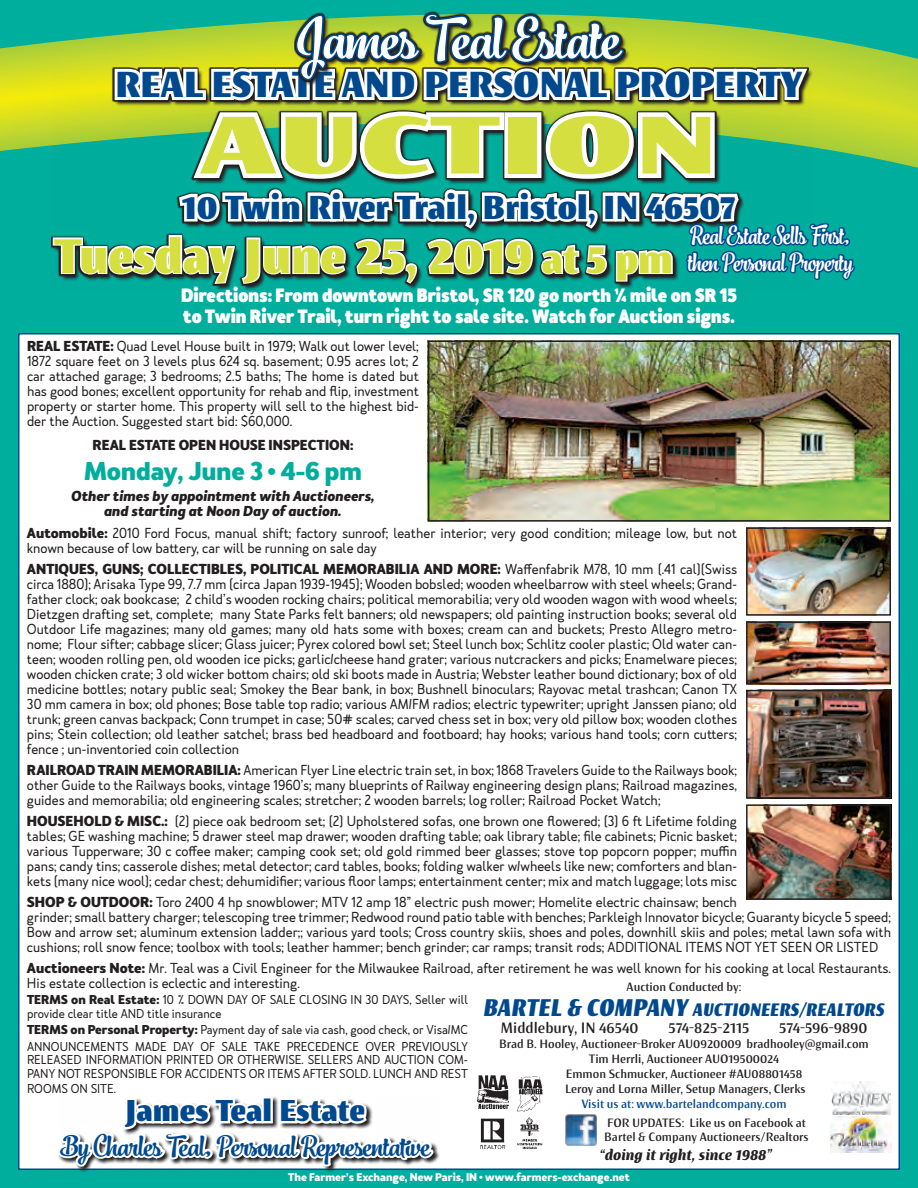
<style>
.page{position:relative;width:918px;height:1188px;background:#00ae9d}
.page>*{position:absolute;margin:0;border:0;box-sizing:border-box;transform-origin:0 0}
.t1{font:900 81px "Artigua";color:#d5df3f;scale:1.5 1}
.t2{font:700 54px "Jazz Script 1";color:#fff}
.t3{font:900 48px "Artigua";color:#d5df3f}
.t4{font:900 36px "Artigua";color:#01498e}
.t5{font:900 33px "Artigua";color:#01498e}
.t6{font:900 30px "Artigua";color:#01498e}
.t7{font:700 27px "Jazz Script 1";color:#01498e}
.t8{font:700 24px/27px "Jazz Script 1";color:#fff;scale:.9 1}
.t9{font:700 24px "Merlo Neue";color:#00ae9d}
.t10{font:900 18px/21px "Merlo Neue";color:#fff;scale:.9 1}
.t11{font:italic 900 18px "Artigua";color:#01498e;scale:.9 1}
.t12{font:500 15px "Artigua";color:#231f20}
.t13{font:italic 700 15px "Artigua";color:#231f20}
.t14{font:13.5px/15px "Merlo Neue";color:#231f20;text-align:justify}
.t15{font:italic 700 13.5px/15px "Merlo Neue";color:#231f20;text-align:center}
.t16{font:700 13.5px "Merlo Neue";color:#231f20}
.t17{font:12px/13.5px "Merlo Neue";color:#231f20}
.t18{font:500 12px/15px "Artigua";color:#231f20;text-align:center}
.t19{font:500 12px "Artigua";color:#01498e}
.t20{font:700 10.5px "Merlo Neue";color:#fff}
.s1{font-size:39px}
.s2{font-weight:700}
.s3{font-size:24px}
</style>
<div class="page">
<div style="left:18px;top:333px;width:882px;height:837px;background:#fff;border:2px solid #01498e"></div>
<svg style="left:56px;top:1097px;width:380px;height:75px"></svg>
<img style="left:431px;top:343px;width:457px;height:176px">
<div style="left:428px;top:340px;width:463px;height:182px;border:2px solid #231f20"></div>
<img style="left:749px;top:530px;width:139px;height:83px">
<div style="left:746px;top:527px;width:145px;height:89px;border:2px solid #231f20"></div>
<img style="left:749px;top:624px;width:139px;height:57px">
<div style="left:746px;top:621px;width:145px;height:63px;border:2px solid #231f20"></div>
<img style="left:749px;top:693px;width:139px;height:103px">
<div style="left:746px;top:690px;width:145px;height:109px;border:2px solid #231f20"></div>
<img style="left:749px;top:807px;width:139px;height:90px">
<div style="left:746px;top:804px;width:145px;height:96px;border:2px solid #231f20"></div>
<img style="left:480px;top:1118px;width:26px;height:31px">
<img style="left:517px;top:1117px;width:26px;height:32px">
<img style="left:831px;top:1081px;width:60px;height:33px">
<img style="left:517px;top:1076px;width:26px;height:36px">
<img style="left:477px;top:1075px;width:31px;height:34px">
<img style="left:565px;top:1114px;width:32px;height:32px">
<svg style="left:0;top:11px;width:857px;height:279px"></svg>
<img style="left:831px;top:1116px;width:60px;height:36px">
<h2 class="t2" style="left:298px;top:8px;width:324px">James Teal Estate</h2>
<h3 class="t4" style="left:115px;top:51px;width:689px">REAL ESTATE AND PERSONAL PROPERTY</h3>
<h1 class="t1" style="left:199px;top:71px;width:348px">AUCTION</h1>
<h3 class="t5" style="left:182px;top:177px;width:555px">10 Twin River Trail, Bristol, IN 46507</h3>
<h3 class="t3" style="left:54px;top:212px;width:621px">Tuesday June 25, 2019 <span class="s1">at 5 pm</span></h3>
<h3 class="t8" style="left:688px;top:222px;width:184px">Real Estate Sells First, then Personal Property</h3>
<h3 class="t10" style="left:181px;top:285px;width:619px">Directions: From downtown Bristol, SR 120 go north ¼ mile on SR 15 to Twin River Trail, turn right to sale site. Watch for Auction signs.</h3>
<p class="t14" style="left:27px;top:338px;width:393px"><span class="s2">REAL ESTATE:</span> Quad Level House built in 1979; Walk out lower level; 1872 square feet on 3 levels plus 624 sq. basement; 0.95 acres lot; 2 car attached garage; 3 bedrooms; 2.5 baths; The home is dated but has good bones; excellent opportunity for rehab and flip, investment property or starter home. This property will sell to the highest bid&shy;der the Auction. Suggested start bid: $60,000.</p>
<p class="t16" style="left:93px;top:435px;width:262px">REAL ESTATE OPEN HOUSE INSPECTION:</p>
<h3 class="t9" style="left:84px;top:454px;width:279px">Monday, June 3 • 4-6 pm</h3>
<p class="t15" style="left:71px;top:489px;width:305px">Other times by appointment with Auctioneers, and starting at Noon Day of auction.</p>
<p class="t14" style="left:27px;top:525px;width:712px"><span class="s2">Automobile:</span> 2010 Ford Focus, manual shift; factory sunroof; leather interior; very good condition; mileage low, but not known because of low battery, car will be running on sale day</p>
<p class="t14" style="left:27px;top:561px;width:712px"><span class="s2">ANTIQUES, GUNS; COLLECTIBLES, POLITICAL MEMORABILIA AND MORE:</span> Waffenfabrik M78, 10 mm (.41 cal)(Swiss circa 1880); Arisaka Type 99, 7.7 mm (circa Japan 1939-1945); Wooden bobsled; wooden wheelbarrow with steel wheels; Grand&shy;father clock; oak bookcase; 2 child’s wooden rocking chairs; political memorabilia; very old wooden wagon with wood wheels; Dietzgen drafting set, complete; many State Parks felt banners; old newspapers; old painting instruction books; several old Outdoor Life magazines; many old games; many old hats some with boxes; cream can and buckets; Presto Allegro metro&shy;nome; Flour sifter; cabbage slicer; Glass juicer; Pyrex colored bowl set; Steel lunch box; Schlitz cooler plastic; Old water can&shy;teen; wooden rolling pen, old wooden ice picks; garlic/cheese hand grater; various nutcrackers and picks; Enamelware pieces; wooden chicken crate; 3 old wicker bottom chairs; old ski boots made in Austria; Webster leather bound dictionary; box of old medicine bottles; notary public seal; Smokey the Bear bank, in box; Bushnell binoculars; Rayovac metal trashcan; Canon TX 30 mm camera in box; old phones; Bose table top radio; various AM/FM radios; electric typewriter; upright Janssen piano; old trunk; green canvas backpack; Conn trumpet in case; 50# scales; carved chess set in box; very old pillow box; wooden clothes pins; Stein collection; old leather satchel; brass bed headboard and footboard; hay hooks; various hand tools; corn cutters; fence ; un-inventoried coin collection</p>
<p class="t14" style="left:27px;top:762px;width:712px"><span class="s2">RAILROAD TRAIN MEMORABILIA:</span> American Flyer Line electric train set, in box; 1868 Travelers Guide to the Railways book; other Guide to the Railways books, vintage 1960’s; many blueprints of Railway engineering design plans; Railroad magazines, guides and memorabilia; old engineering scales; stretcher; 2 wooden barrels; log roller; Railroad Pocket Watch;</p>
<p class="t14" style="left:27px;top:813px;width:712px"><span class="s2">HOUSEHOLD &amp; MISC.:</span> (2) piece oak bedroom set; (2) Upholstered sofas, one brown one flowered; (3) 6 ft Lifetime folding tables; GE washing machine; 5 drawer steel map drawer; wooden drafting table; oak library table; file cabinets; Picnic basket; various Tupperware; 30 c coffee maker; camping cook set; old gold rimmed beer glasses; stove top popcorn popper; muffin pans; candy tins; casserole dishes; metal detector; card tables, books; folding walker w/wheels like new; comforters and blan&shy;kets (many nice wool); cedar chest; dehumidifier; various floor lamps; entertainment center; mix and match luggage; lots misc</p>
<p class="t14" style="left:27px;top:894px;width:866px;text-align:left"><span class="s2">SHOP &amp; OUTDOOR:</span> Toro 2400 4 hp snowblower; MTV 12 amp 18” electric push mower; Homelite electric chainsaw; bench<br>grinder; small battery charger; telescoping tree trimmer; Redwood round patio table with benches; Parkleigh Innovator bicycle; Guaranty bicycle 5 speed; Bow and arrow set; aluminum extension ladder;; various yard tools; Cross country skiis, shoes and poles, downhill skiis and poles; metal lawn sofa with cushions; roll snow fence; toolbox with tools; leather hammer; bench grinder; car ramps; transit rods; ADDITIONAL ITEMS NOT YET SEEN OR LISTED</p>
<p class="t14" style="left:27px;top:960px;width:866px"><span class="s2">Auctioneers Note:</span> Mr. Teal was a Civil Engineer for the Milwaukee Railroad, after retirement he was well known for his cooking at local Restaurants.<br>His estate collection is eclectic and interesting.</p>
<p class="t17" style="left:27px;top:993px;width:442px"><span class="s2">TERMS on Real Estate:</span> 10 % DOWN DAY OF SALE CLOSING IN 30 DAYS, Seller will provide clear title AND title insurance</p>
<p class="t17" style="left:27px;top:1022px;width:443px;line-height:16.5px"><span class="s2">TERMS on Personal Property:</span> Payment day of sale via cash, good check, or Visa/MC<br>ANNOUNCEMENTS MADE DAY OF SALE TAKE PRECEDENCE OVER PREVIOUSLY</p>
<p class="t17" style="left:27px;top:1053px;width:443px">RELEASED INFORMATION PRINTED OR OTHERWISE. SELLERS AND AUCTION COM-<br>PANY NOT RESPONSIBLE FOR ACCIDENTS OR ITEMS AFTER SOLD. LUNCH AND REST</p>
<p class="t17" style="left:27px;top:1082px;width:91px">ROOMS ON SITE.</p>
<h3 class="t6" style="left:125px;top:1083px;width:241px">James Teal Estate</h3>
<h3 class="t7" style="left:60px;top:1131px;width:371px">By Charles Teal, Personal Representative</h3>
<p class="t18" style="left:627px;top:978px;width:116px">Auction Conducted by:</p>
<h3 class="t11" style="left:483px;top:994px;width:447px"><span class="s3">BARTEL &amp; COMPANY</span> AUCTIONEERS/REALTORS</h3>
<p class="t12" style="left:500px;top:1014px;width:140px">Middlebury, IN 46540</p>
<p class="t12" style="left:668px;top:1014px;width:82px">574-825-2115</p>
<p class="t12" style="left:779px;top:1014px;width:90px">574-596-9890</p>
<p class="t18" style="left:499px;top:1035px;width:371px">Brad B. Hooley, Auctioneer-Broker AU0920009 bradhooley@gmail.com Tim Herrli, Auctioneer AUO19500024<br>Emmon Schmucker, Auctioneer #AU08801458<br>Leroy and Lorna Miller, Setup Managers, Clerks</p>
<p class="t19" style="left:581px;top:1093px;width:207px">Visit us at: www.bartelandcompany.com</p>
<p class="t18" style="left:604px;top:1115px;width:206px;line-height:13.5px;text-align:left">FOR UPDATES: Like us on Facebook at<br>Bartel &amp; Company Auctioneers/Realtors</p>
<p class="t13" style="left:599px;top:1142px;width:174px">“doing it right, since 1988”</p>
<p class="t20" style="left:288px;top:1170px;width:343px">The Farmer’s Exchange, New Paris, IN • www.farmers-exchange.net</p>
</div>
